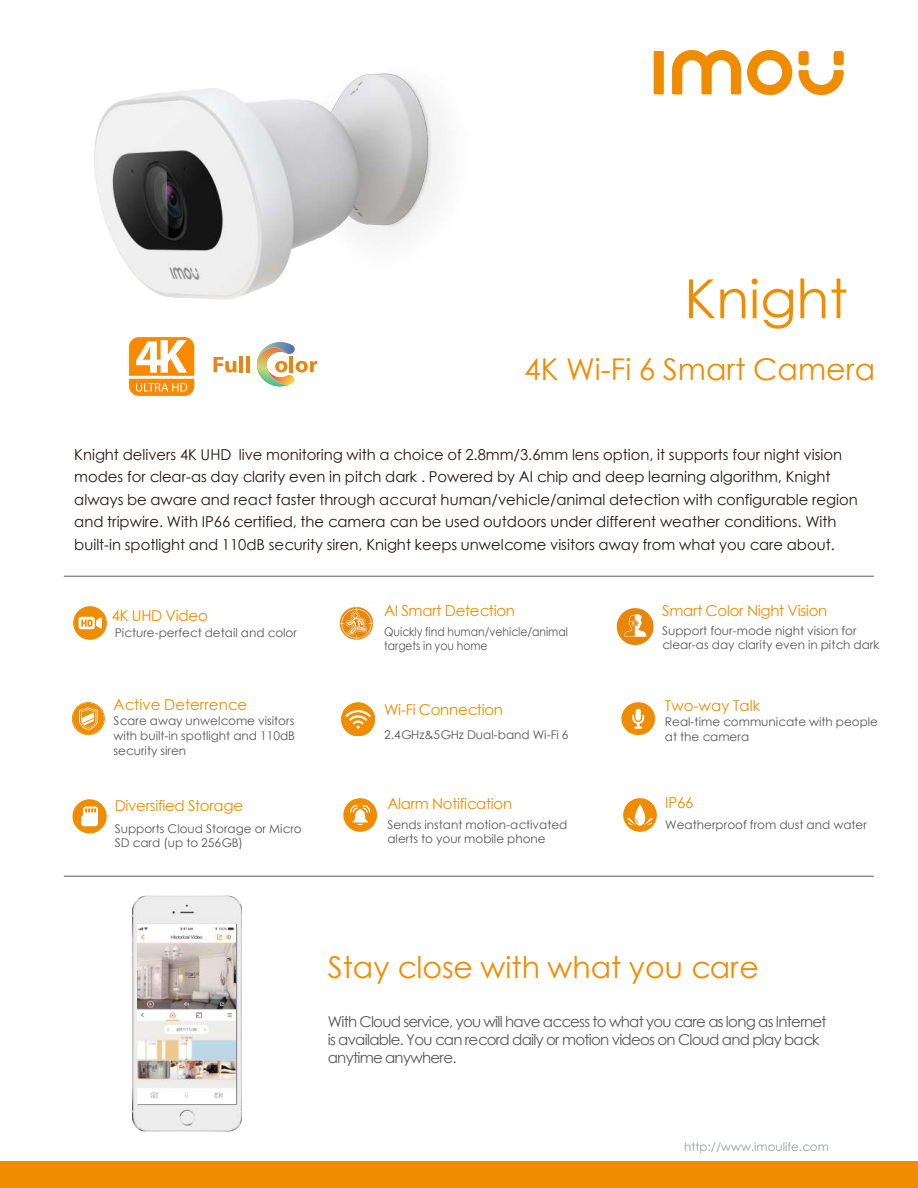
<style>
.page{position:relative;width:918px;height:1188px;background:#fff}
.page>*{position:absolute;margin:0;border:0;box-sizing:border-box;transform-origin:0 0}
.t1{font:54px "ST Xihei";color:#f08c00}
.t2{font:30px "ST Xihei";color:#f08c00}
.t3{font:15px/22.5px "ST Xihei";color:#231815}
.t4{font:15px/18px "ST Xihei";letter-spacing:-.05em;color:#595757}
.t5{font:15px "ST Xihei";letter-spacing:-.02em;color:#f08c00}
.t6{font:15px "ST Xihei";color:#f08c00}
.t7{font:12px/14.4px "ST Xihei";color:#595757}
.t8{font:12px/14.4px "ST Xihei";color:#595757;scale:.9 1}
.t9{font:11.85px "ST Xihei";color:#999da0}
</style>
<div class="page">
<hr style="left:64px;top:876px;width:810px;height:1px;background:#595757">
<hr style="left:64px;top:576px;width:810px;height:1px;background:#595757">
<img style="left:132px;top:896px;width:110px;height:235px">
<svg style="left:137px;top:924px;width:100px;height:181px"></svg>
<img style="left:138px;top:927px;width:98px;height:172px">
<hr style="left:138px;top:924px;width:98px;height:3px;background:#fff">
<div style="left:138px;top:1099px;width:98px;height:5px;background:#fff"></div>
<div style="left:0;top:1161px;width:918px;height:27px;background:#f08c00"></div>
<div style="left:73px;top:606px;width:34px;height:34px;background:#f08c00;border-radius:50%"></div>
<svg style="left:79px;top:617px;width:23px;height:12px"></svg>
<svg style="left:341px;top:702px;width:34px;height:34px"></svg>
<div style="left:343px;top:798px;width:34px;height:34px;background:#f08c00;border-radius:50%"></div>
<svg style="left:350px;top:805px;width:20px;height:20px"></svg>
<div style="left:623px;top:798px;width:34px;height:34px;background:#f08c00;border-radius:50%"></div>
<svg style="left:627px;top:804px;width:26px;height:22px"></svg>
<div style="left:654px;top:51px;width:10px;height:43px;background:#f08c00"></div>
<svg style="left:747px;top:50px;width:45px;height:45px"></svg>
<div style="left:799px;top:51px;width:10px;height:14px;background:#f08c00;border-radius:3px"></div>
<div style="left:834px;top:51px;width:10px;height:14px;background:#f08c00;border-radius:3px"></div>
<svg style="left:799px;top:70px;width:45px;height:26px"></svg>
<svg style="left:672px;top:50px;width:69px;height:44px"></svg>
<div style="left:73px;top:799px;width:34px;height:34px;background:#f08c00;border-radius:50%"></div>
<svg style="left:81px;top:806px;width:17px;height:20px"></svg>
<img style="left:339px;top:606px;width:35px;height:34px">
<img style="left:616px;top:608px;width:38px;height:38px">
<svg style="left:72px;top:702px;width:33px;height:33px"></svg>
<div style="left:621px;top:702px;width:34px;height:33px;background:#f08c00;border-radius:50%"></div>
<svg style="left:632px;top:709px;width:12px;height:20px"></svg>
<img style="left:94px;top:73px;width:351px;height:323px">
<h1 class="t1" style="left:684px;top:260px;width:165px">Knight</h1>
<h2 class="t2" style="left:524px;top:348px;width:353px">4K Wi-Fi 6 Smart Camera</h2>
<p class="t3" style="left:74px;top:443px;width:785px">Knight delivers 4K UHD live monitoring with a choice of 2.8mm/3.6mm lens option, it supports four night vision modes for clear-as day clarity even in pitch dark . Powered by AI chip and deep learning algorithm, Knight always be aware and react faster through accurat human/vehicle/animal detection with configurable region and tripwire. With IP66 certified, the camera can be used outdoors under different weather conditions. With built-in spotlight and 110dB security siren, Knight keeps unwelcome visitors away from what you care about.</p>
<p class="t5" style="left:112px;top:605px;width:98px">4K UHD Video</p>
<p class="t5" style="left:384px;top:600px;width:133px">AI Smart Detection</p>
<p class="t5" style="left:662px;top:600px;width:167px">Smart Color Night Vision</p>
<p class="t7" style="left:115px;top:625px;width:184px">Picture-perfect detail and color</p>
<p class="t8" style="left:384px;top:624px;width:206px">Quickly find human/vehicle/animal targets in you home</p>
<p class="t7" style="left:662px;top:623px;width:219px">Support four-mode night vision for clear-as day clarity even in pitch dark</p>
<p class="t6" style="left:113px;top:694px;width:135px">Active Deterrence</p>
<p class="t7" style="left:113px;top:713px;width:183px;line-height:15px;text-align:justify">Scare away unwelcome visitors with built-in spotlight and 110dB security siren</p>
<p class="t5" style="left:384px;top:699px;width:120px">Wi-Fi Connection</p>
<p class="t7" style="left:384px;top:727px;width:186px">2.4GHz&amp;5GHz Dual-band Wi-Fi 6</p>
<p class="t6" style="left:665px;top:695px;width:97px">Two-way Talk</p>
<p class="t7" style="left:665px;top:713px;width:215px;line-height:15px">Real-time communicate with people at the camera</p>
<p class="t5" style="left:115px;top:795px;width:130px">Diversified Storage</p>
<p class="t5" style="left:387px;top:793px;width:126px">Alarm Notification</p>
<p class="t5" style="left:665px;top:792px;width:30px">IP66</p>
<p class="t7" style="left:115px;top:821px;width:189px">Supports Cloud Storage or Micro<br>SD card (up to 256GB)</p>
<p class="t7" style="left:387px;top:817px;width:182px">Sends instant motion-activated alerts to your mobile phone</p>
<p class="t7" style="left:665px;top:817px;width:203px">Weatherproof from dust and water</p>
<h2 class="t2" style="left:328px;top:946px;width:433px">Stay close with what you care</h2>
<p class="t4" style="left:328px;top:1013px;width:500px">With Cloud service, you will have access to what you care as long as Internet is available. You can record daily or motion videos on Cloud and play back anytime anywhere.</p>
<p class="t9" style="left:684px;top:1139px;width:146px">http://www.imoulife.com</p>
</div>
